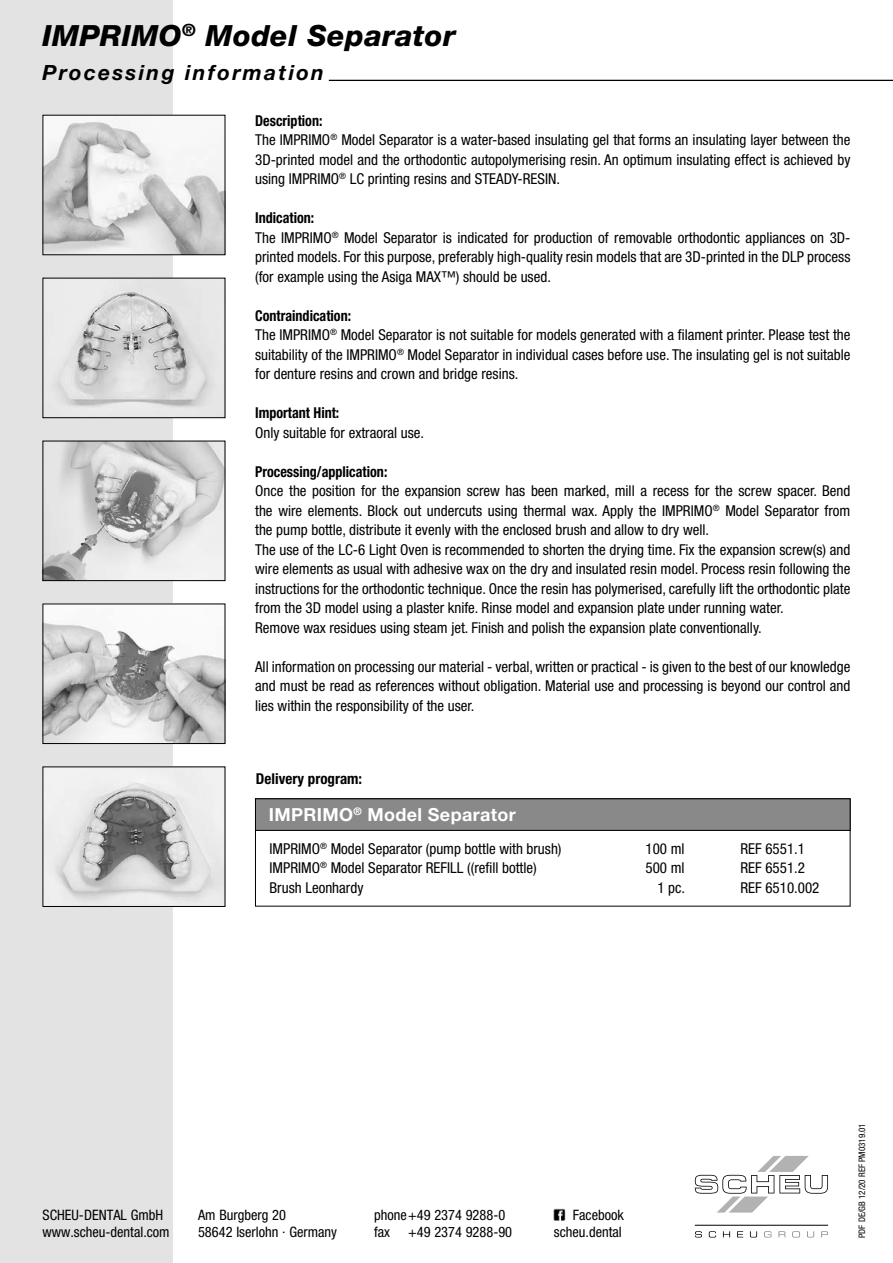
<style>
.page{position:relative;width:893px;height:1263px;background:#fff}
.page>*{position:absolute;margin:0;border:0;box-sizing:border-box;transform-origin:0 0}
.t1{font:italic 800 29.25px "Helvetica Neue LT Pro";letter-spacing:.015em;color:#000}
.t2{font:italic 700 21px "Helvetica Neue LT Pro";letter-spacing:.11em;color:#000}
.t3{font:700 18px "Helvetica Neue LT Pro";letter-spacing:.02em;color:#fff}
.t4{font:condensed 15px/19.5px "Helvetica Neue LT Pro";color:#000}
.t5{font:700 condensed 15px "Helvetica Neue LT Pro";color:#000;scale:.94 1}
.t6{font:700 condensed 15px "Helvetica Neue LT Pro";color:#000}
.t7{font:condensed 14.4px/17.2px "Helvetica Neue LT Pro";color:#000}
.t8{font:condensed 9px "Helvetica Neue LT Pro";color:#000}
.s1{font-weight:700}
</style>
<div class="page">
<div style="left:255px;top:799px;width:595px;height:31px;background:#8a8989"></div>
<div style="left:255px;top:798px;width:595px;height:33px;border:1px solid #000"></div>
<div style="left:0;top:0;width:173px;height:1263px;background:#e3e3e3"></div>
<hr style="left:329px;top:80px;width:564px;height:1px;background:#000">
<img style="left:45px;top:117px;width:178px;height:136px">
<img style="left:59px;top:280px;width:164px;height:136px">
<img style="left:45px;top:443px;width:178px;height:136px">
<img style="left:45px;top:606px;width:178px;height:136px">
<img style="left:45px;top:768px;width:178px;height:137px">
<svg style="left:554px;top:1209px;width:11px;height:11px"></svg>
<svg style="left:695px;top:1231px;width:7px;height:6px"></svg>
<svg style="left:709px;top:1231px;width:7px;height:6px"></svg>
<svg style="left:723px;top:1231px;width:7px;height:6px"></svg>
<svg style="left:737px;top:1231px;width:6px;height:6px"></svg>
<svg style="left:750px;top:1231px;width:7px;height:6px"></svg>
<svg style="left:764px;top:1231px;width:8px;height:6px"></svg>
<svg style="left:778px;top:1231px;width:7px;height:6px"></svg>
<svg style="left:792px;top:1231px;width:8px;height:6px"></svg>
<svg style="left:807px;top:1231px;width:7px;height:6px"></svg>
<svg style="left:821px;top:1231px;width:7px;height:6px"></svg>
<hr style="left:695px;top:1225px;width:133px;height:1px;background:#000">
<svg style="left:695px;top:1156px;width:133px;height:56px"></svg>
<h1 class="t1" style="left:43px;top:18px;width:414px">IMPRIMO<sup>®</sup> Model Separator</h1>
<h2 class="t2" style="left:43px;top:60px;width:283px">Processing information</h2>
<p class="t4" style="left:255px;top:110px;width:597px"><span class="s1">Description:<br></span>The IMPRIMO<sup>®</sup> Model Separator is a water-based insulating gel that forms an insulating layer between the 3D-printed model and the orthodontic autopolymerising resin. An optimum insulating effect is achieved by using IMPRIMO<sup>®</sup> LC printing resins and STEADY-RESIN.</p>
<p class="t4" style="left:255px;top:208px;width:597px"><span class="s1">Indication:<br></span>The IMPRIMO<sup>®</sup> Model Separator is indicated for production of removable orthodontic appliances on 3D&shy;printed models. For this purpose, preferably high-quality resin models that are 3D-printed in the DLP process (for example using the Asiga MAX™) should be used.</p>
<p class="t4" style="left:255px;top:305px;width:597px"><span class="s1">Contraindication:<br></span>The IMPRIMO<sup>®</sup> Model Separator is not suitable for models generated with a filament printer. Please test the suitability of the IMPRIMO<sup>®</sup> Model Separator in individual cases before use. The insulating gel is not suitable for denture resins and crown and bridge resins.</p>
<p class="t5" style="left:255px;top:404px;width:91px">Important Hint:</p>
<p class="t4" style="left:255px;top:422px;width:171px">Only suitable for extraoral use.</p>
<p class="t5" style="left:255px;top:462px;width:142px">Processing/application:</p>
<p class="t4" style="left:255px;top:481px;width:597px">Once the position for the expansion screw has been marked, mill a recess for the screw spacer. Bend the wire elements. Block out undercuts using thermal wax. Apply the IMPRIMO<sup>®</sup> Model Separator from the pump bottle, distribute it evenly with the enclosed brush and allow to dry well.<br>The use of the LC-6 Light Oven is recommended to shorten the drying time. Fix the expansion screw(s) and wire elements as usual with adhesive wax on the dry and insulated resin model. Process resin following the instructions for the orthodontic technique. Once the resin has polymerised, carefully lift the orthodontic plate from the 3D model using a plaster knife. Rinse model and expansion plate under running water.<br>Remove wax residues using steam jet. Finish and polish the expansion plate conventionally.</p>
<p class="t4" style="left:255px;top:656px;width:597px;text-align:justify">All information on processing our material - verbal, written or practical - is given to the best of our knowledge and must be read as references without obligation. Material use and processing is beyond our control and lies within the responsibility of the user.</p>
<p class="t6" style="left:256px;top:769px;width:108px">Delivery program:</p>
<p class="t3" style="left:269px;top:804px;width:249px">IMPRIMO<sup>®</sup> Model Separator</p>
<p class="t4" style="left:270px;top:838px;width:294px">IMPRIMO<sup>®</sup> Model Separator (pump bottle with brush)<br>IMPRIMO<sup>®</sup> Model Separator REFILL ((refill bottle)<br>Brush Leonhardy</p>
<p class="t4" style="left:645px;top:838px;width:41px;text-align:right">100 ml<br>500 ml<br>1 pc.</p>
<p class="t4" style="left:740px;top:838px;width:80px">REF 6551.1<br>REF 6551.2<br>REF 6510.002</p>
<p class="t7" style="left:43px;top:1206px;width:129px">SCHEU-DENTAL GmbH www.scheu-dental.com</p>
<p class="t7" style="left:374px;top:1206px;width:133px">phone+49 2374 9288-0 fax</p>
<p class="t7" style="left:198px;top:1206px;width:140px">Am Burgberg 20<br>58642 Iserlohn · Germany</p>
<p class="t7" style="left:408px;top:1223px;width:106px">+49 2374 9288-90</p>
<p class="t7" style="left:554px;top:1206px;width:71px;text-align:right">Facebook scheu.dental</p>
<p class="t8" style="left:857px;top:1238px;width:116px;rotate:-90deg">PDF DE/GB 12/20 REF PM0319.01</p>
</div>
